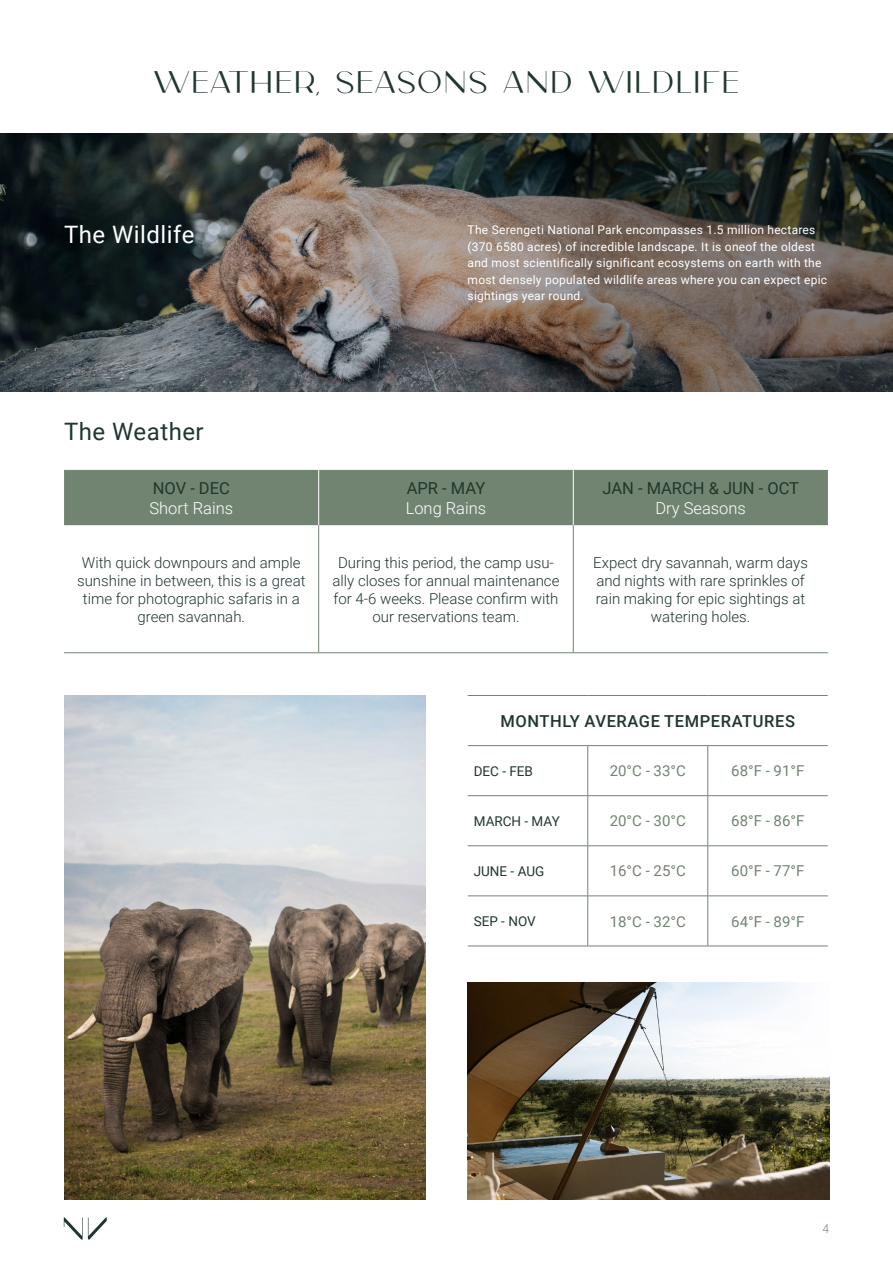
<style>
.page{position:relative;width:893px;height:1263px;background:#fff}
.page>*{position:absolute;margin:0;border:0;box-sizing:border-box;transform-origin:0 0}
.t1{font:300 31.5px "Carla Sans";letter-spacing:.04em;color:#21372b}
.t2{font:24px "Roboto";letter-spacing:.02em;color:#fff}
.t3{font:24px "Roboto";letter-spacing:.02em;color:#21372b}
.t4{font:16.5px "Roboto";color:#21372b}
.t5{font:300 16.5px "Roboto";color:#fff}
.t6{font:500 16.5px "Roboto";letter-spacing:.035em;color:#21372b}
.t7{font:300 15px/18px "Roboto";color:#21372b;text-align:center}
.t8{font:15px "Roboto";color:#718472}
.t9{font:13.5px "Roboto";color:#21372b}
.t10{font:12px/16.5px "Roboto";letter-spacing:.02em;color:#fff}
.t11{font:300 12px "Roboto";color:#718472}
</style>
<div class="page">
<svg style="left:64px;top:1217px;width:43px;height:22px"></svg>
<svg style="left:1px;top:134px;width:892px;height:257px;background:#524f4b"></svg>
<div style="left:64px;top:470px;width:764px;height:55px;background:#718472"></div>
<hr style="left:318px;top:470px;width:1px;height:55px;background:#fff">
<hr style="left:573px;top:470px;width:1px;height:55px;background:#fff">
<hr style="left:318px;top:525px;width:1px;height:127px;background:#718472">
<hr style="left:573px;top:525px;width:1px;height:127px;background:#718472">
<hr style="left:64px;top:652px;width:255px;height:1px;background:#718472">
<hr style="left:319px;top:652px;width:254px;height:1px;background:#718472">
<hr style="left:573px;top:652px;width:255px;height:1px;background:#718472">
<img style="left:64px;top:695px;width:361px;height:504px">
<hr style="left:468px;top:745px;width:120px;height:1px;background:#718472">
<hr style="left:588px;top:745px;width:120px;height:1px;background:#718472">
<hr style="left:708px;top:745px;width:120px;height:1px;background:#718472">
<hr style="left:468px;top:695px;width:120px;height:1px;background:#718472">
<hr style="left:588px;top:695px;width:120px;height:1px;background:#718472">
<hr style="left:708px;top:695px;width:120px;height:1px;background:#718472">
<hr style="left:587px;top:746px;width:1px;height:49px;background:#718472">
<hr style="left:707px;top:746px;width:1px;height:49px;background:#718472">
<hr style="left:468px;top:795px;width:120px;height:1px;background:#718472">
<hr style="left:588px;top:795px;width:120px;height:1px;background:#718472">
<hr style="left:587px;top:796px;width:1px;height:49px;background:#718472">
<hr style="left:708px;top:795px;width:120px;height:1px;background:#718472">
<hr style="left:707px;top:796px;width:1px;height:49px;background:#718472">
<hr style="left:468px;top:845px;width:120px;height:1px;background:#718472">
<hr style="left:588px;top:845px;width:120px;height:1px;background:#718472">
<hr style="left:587px;top:846px;width:1px;height:50px;background:#718472">
<hr style="left:708px;top:845px;width:120px;height:1px;background:#718472">
<hr style="left:707px;top:846px;width:1px;height:50px;background:#718472">
<hr style="left:468px;top:896px;width:120px;height:1px;background:#718472">
<hr style="left:588px;top:896px;width:120px;height:1px;background:#718472">
<hr style="left:587px;top:896px;width:1px;height:50px;background:#718472">
<hr style="left:708px;top:896px;width:120px;height:1px;background:#718472">
<hr style="left:707px;top:896px;width:1px;height:50px;background:#718472">
<hr style="left:468px;top:946px;width:120px;height:1px;background:#718472">
<hr style="left:588px;top:946px;width:120px;height:1px;background:#718472">
<hr style="left:708px;top:946px;width:120px;height:1px;background:#718472">
<img style="left:468px;top:982px;width:361px;height:217px">
<h1 class="t1" style="left:154px;top:56px;width:587px">WEATHER, SEASONS AND WILDLIFE</h1>
<h2 class="t2" style="left:64px;top:218px;width:132px">The Wildlife</h2>
<h2 class="t3" style="left:64px;top:414px;width:141px">The Weather</h2>
<p class="t4" style="left:153px;top:476px;width:79px">NOV - DEC</p>
<p class="t5" style="left:149px;top:496px;width:85px">Short Rains</p>
<p class="t10" style="left:468px;top:221px;width:361px">The Serengeti National Park encompasses 1.5 million hectares (370 6580 acres) of incredible landscape. It is oneof the oldest and most scientifically significant ecosystems on earth with the most densely populated wildlife areas where you can expect epic sightings year round.</p>
<p class="t4" style="left:407px;top:476px;width:80px">APR - MAY</p>
<p class="t5" style="left:406px;top:496px;width:82px">Long Rains</p>
<p class="t4" style="left:602px;top:476px;width:198px">JAN - MARCH &amp; JUN - OCT</p>
<p class="t5" style="left:655px;top:496px;width:92px">Dry Seasons</p>
<p class="t7" style="left:77px;top:553px;width:230px">With quick downpours and ample sunshine in between, this is a great time for photographic safaris in a green savannah.</p>
<p class="t7" style="left:332px;top:553px;width:228px">During this period, the camp usu&shy;ally closes for annual maintenance for 4-6 weeks. Please confirm with our reservations team.</p>
<p class="t7" style="left:593px;top:553px;width:216px">Expect dry savannah, warm days and nights with rare sprinkles of rain making for epic sightings at watering holes.</p>
<p class="t6" style="left:501px;top:709px;width:296px">MONTHLY AVERAGE TEMPERATURES</p>
<p class="t9" style="left:474px;top:761px;width:61px">DEC - FEB</p>
<p class="t8" style="left:610px;top:760px;width:78px">20°C - 33°C</p>
<p class="t8" style="left:731px;top:760px;width:75px">68°F - 91°F</p>
<p class="t9" style="left:474px;top:811px;width:88px">MARCH - MAY</p>
<p class="t8" style="left:610px;top:810px;width:78px">20°C - 30°C</p>
<p class="t8" style="left:731px;top:810px;width:75px">68°F - 86°F</p>
<p class="t9" style="left:474px;top:862px;width:72px">JUNE - AUG</p>
<p class="t8" style="left:610px;top:861px;width:78px">16°C - 25°C</p>
<p class="t8" style="left:731px;top:861px;width:75px">60°F - 77°F</p>
<p class="t9" style="left:474px;top:912px;width:63px">SEP - NOV</p>
<p class="t8" style="left:610px;top:911px;width:78px">18°C - 32°C</p>
<p class="t8" style="left:731px;top:911px;width:75px">64°F - 89°F</p>
<p class="t11" style="left:822px;top:1220px;width:8px">4</p>
</div>
